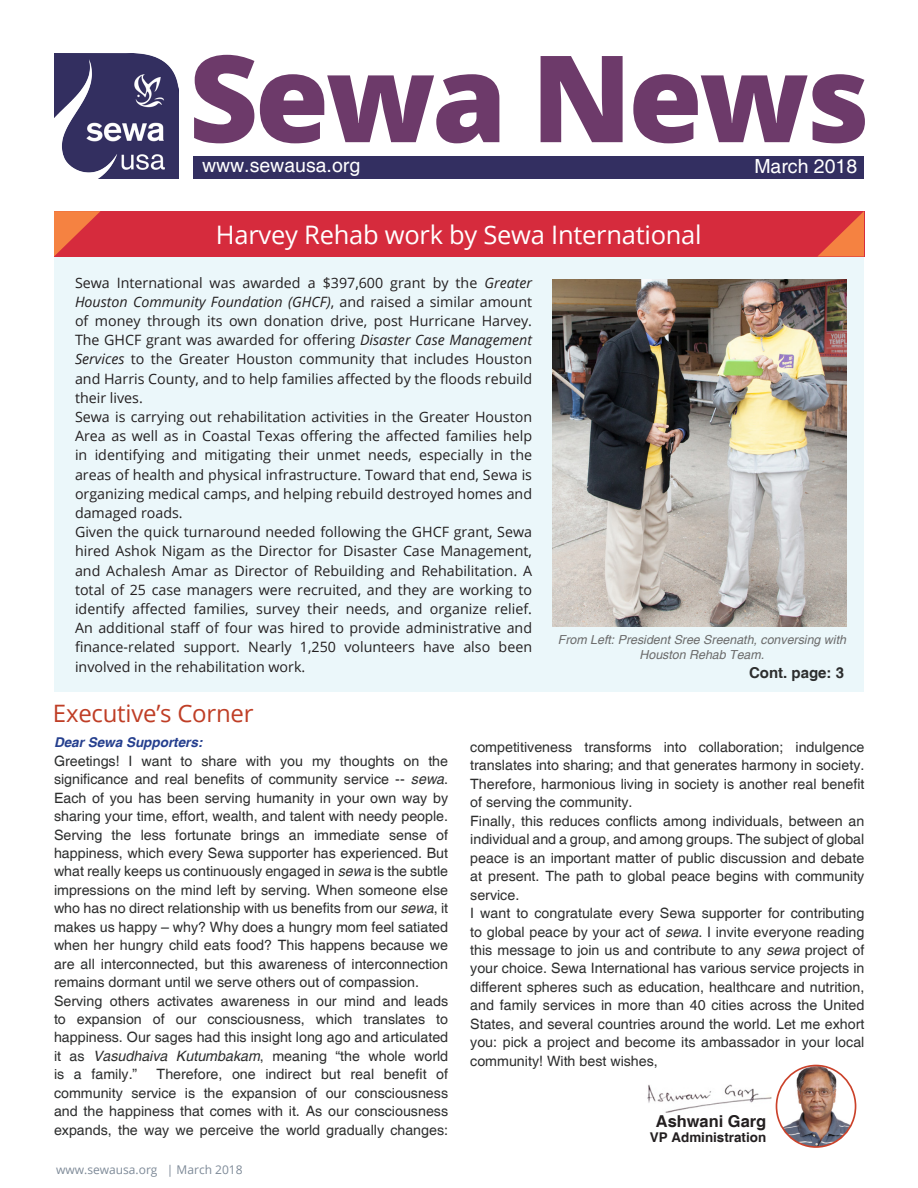
<style>
.page{position:relative;width:918px;height:1188px;background:#fff}
.page>*{position:absolute;margin:0;border:0;box-sizing:border-box;transform-origin:0 0}
.t1{font:800 120.6px "Open Sans";letter-spacing:-.03em;color:#6d3a6a}
.t2{font:25.5px "Open Sans";letter-spacing:-.01em;color:#fff}
.t3{font:24px "Open Sans";letter-spacing:-.01em;color:#bf3e26}
.t4{font:19.5px "Helvetica";color:#fff}
.t5{font:700 16.35px "Helvetica";color:#231f20}
.t6{font:700 15px "Helvetica";color:#2d2e2e}
.t7{font:14.25px/18.5px "Helvetica";color:#2d2e2e;text-align:justify}
.t8{font:14.25px/19.2px "Open Sans";color:#231f20;text-align:justify}
.t9{font:italic 700 13.5px "Helvetica";color:#253f8e}
.t10{font:700 13.5px "Helvetica";color:#231f20}
.t11{font:italic 12.45px/15.5px "Helvetica";color:#6b6b6b;text-align:center}
.t12{font:12px "Open Sans";color:#7e8a98}
.s1{font-style:italic}
</style>
<div class="page">
<div style="left:54px;top:211px;width:810px;height:481px;background:#ebf7fa"></div>
<img style="left:54px;top:54px;width:125px;height:124px">
<div style="left:54px;top:211px;width:810px;height:45px;background:#d62b3d"></div>
<svg style="left:54px;top:211px;width:47px;height:45px"></svg>
<svg style="left:818px;top:211px;width:46px;height:45px"></svg>
<img style="left:776px;top:1066px;width:80px;height:81px">
<div style="left:776px;top:1065px;width:80px;height:83px;border:2px solid #cb422a;border-radius:50%"></div>
<div style="left:194px;top:156px;width:670px;height:22px;background:#332f61"></div>
<img style="left:647px;top:1084px;width:124px;height:29px">
<img style="left:552px;top:279px;width:294px;height:347px">
<p class="t1" style="left:189px;top:7px;width:682px">Sewa News</p>
<p class="t4" style="left:202px;top:154px;width:160px">www.sewausa.org</p>
<p class="t4" style="left:754px;top:155px;width:104px">March 2018</p>
<p class="t2" style="left:216px;top:217px;width:487px">Harvey Rehab work by Sewa International</p>
<p class="t8" style="left:75px;top:273px;width:459px">Sewa International was awarded a $397,600 grant by the <span class="s1">Greater Houston Community Foundation (GHCF)</span>, and raised a similar amount of money through its own donation drive, post Hurricane Harvey.<br>The GHCF grant was awarded for offering <span class="s1">Disaster Case Management Services</span> to the Greater Houston community that includes Houston and Harris County, and to help families affected by the floods rebuild their lives.</p>
<p class="t8" style="left:75px;top:407px;width:459px">Sewa is carrying out rehabilitation activities in the Greater Houston Area as well as in Coastal Texas offering the affected families help in identifying and mitigating their unmet needs, especially in the areas of health and physical infrastructure. Toward that end, Sewa is organizing medical camps, and helping rebuild destroyed homes and damaged roads.</p>
<p class="t8" style="left:75px;top:522px;width:459px">Given the quick turnaround needed following the GHCF grant, Sewa hired Ashok Nigam as the Director for Disaster Case Management, and Achalesh Amar as Director of Rebuilding and Rehabilitation. A total of 25 case managers were recruited, and they are working to identify affected families, survey their needs, and organize relief.<br>An additional staff of four was hired to provide administrative and finance-related support. Nearly 1,250 volunteers have also been involved in the rehabilitation work.</p>
<p class="t3" style="left:53px;top:697px;width:202px">Executive’s Corner</p>
<p class="t11" style="left:558px;top:632px;width:290px">From Left: President Sree Sreenath, conversing with<br>Houston Rehab Team.</p>
<p class="t6" style="left:749px;top:664px;width:97px">Cont. page: 3</p>
<p class="t9" style="left:54px;top:734px;width:150px">Dear Sewa Supporters:</p>
<p class="t7" style="left:54px;top:752px;width:396px">Greetings! I want to share with you my thoughts on the significance and real benefits of community service -- <span class="s1">sewa</span>.<br>Each of you has been serving humanity in your own way by sharing your time, effort, wealth, and talent with needy people.<br>Serving the less fortunate brings an immediate sense of happiness, which every Sewa supporter has experienced. But what really keeps us continuously engaged in <span class="s1">sewa</span> is the subtle impressions on the mind left by serving. When someone else who has no direct relationship with us benefits from our <span class="s1">sewa</span>, it makes us happy – why? Why does a hungry mom feel satiated when her hungry child eats food? This happens because we are all interconnected, but this awareness of interconnection remains dormant until we serve others out of compassion.</p>
<p class="t7" style="left:54px;top:992px;width:396px">Serving others activates awareness in our mind and leads to expansion of our consciousness, which translates to happiness. Our sages had this insight long ago and articulated it as <span class="s1">Vasudhaiva Kutumbakam</span>, meaning “the whole world is a family.”</p>
<p class="t7" style="left:54px;top:1066px;width:396px;text-indent:103px">Therefore, one indirect but real benefit of community service is the expansion of our consciousness and the happiness that comes with it. As our consciousness expands, the way we perceive the world gradually changes:</p>
<p class="t12" style="left:56px;top:1162px;width:188px">www.sewausa.org | March 2018</p>
<p class="t7" style="left:470px;top:738px;width:396px">competitiveness transforms into collaboration; indulgence translates into sharing; and that generates harmony in society.<br>Therefore, harmonious living in society is another real benefit of serving the community.</p>
<p class="t7" style="left:470px;top:812px;width:396px">Finally, this reduces conflicts among individuals, between an individual and a group, and among groups. The subject of global peace is an important matter of public discussion and debate at present. The path to global peace begins with community service.</p>
<p class="t7" style="left:470px;top:904px;width:396px">I want to congratulate every Sewa supporter for contributing to global peace by your act of <span class="s1">sewa</span>. I invite everyone reading this message to join us and contribute to any <span class="s1">sewa</span> project of your choice. Sewa International has various service projects in different spheres such as education, healthcare and nutrition, and family services in more than 40 cities across the United States, and several countries around the world. Let me exhort you: pick a project and become its ambassador in your local community! With best wishes,</p>
<p class="t5" style="left:656px;top:1111px;width:112px">Ashwani Garg</p>
<p class="t10" style="left:650px;top:1129px;width:118px">VP Administration</p>
</div>
